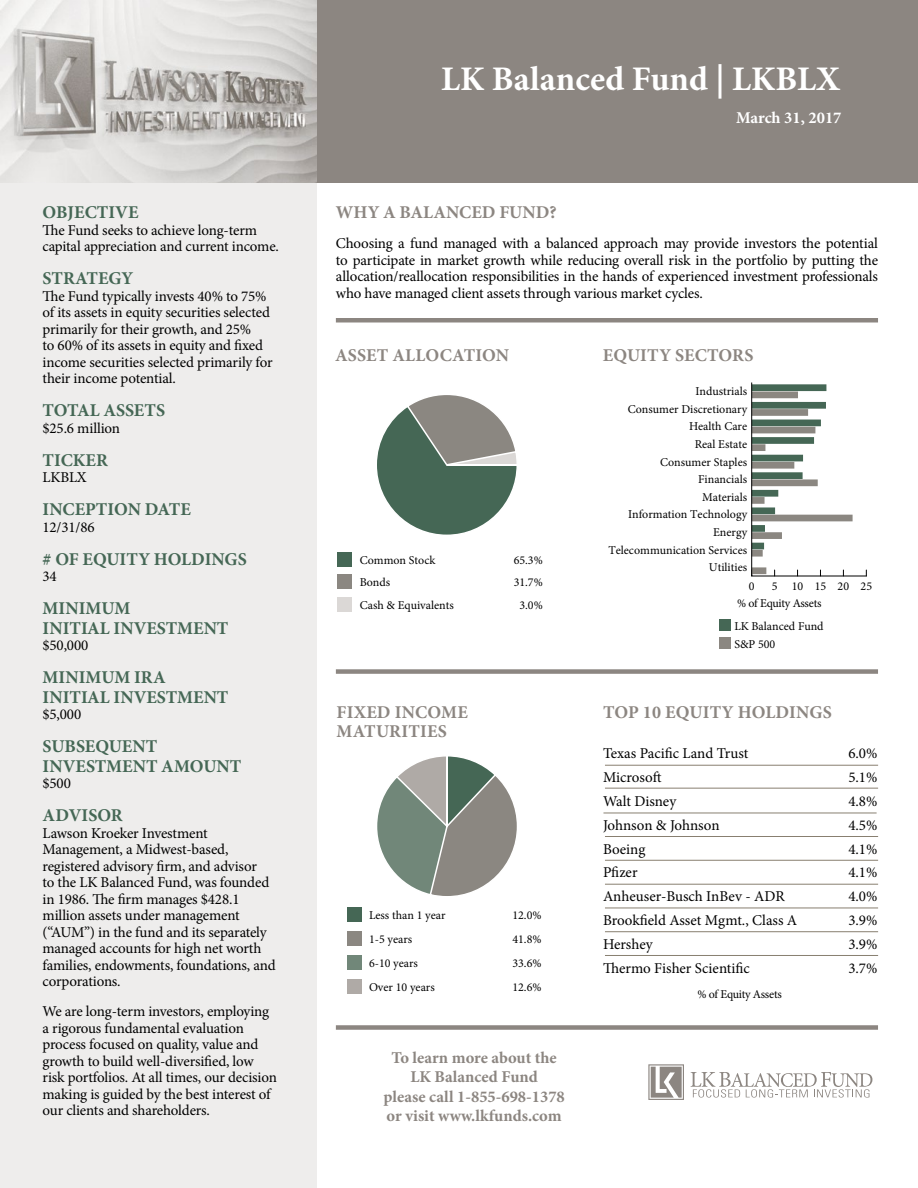
<style>
.page{position:relative;width:918px;height:1188px;background:#fff}
.page>*{position:absolute;margin:0;border:0;box-sizing:border-box;transform-origin:0 0}
.t1{font:700 34.5px "Minion Pro";color:#fff}
.t2{font:700 18px/19.5px "Minion Pro";color:#456755}
.t3{font:700 18px/19.5px "Minion Pro";letter-spacing:.01em;color:#8c8681}
.t4{font:700 16.5px/19.5px "Minion Pro";color:#8c8681;text-align:center}
.t5{font:700 16.5px "Minion Pro";color:#fff}
.t6{font:15px/16.5px "Minion Pro";letter-spacing:-.01em;color:#000}
.t7{font:12px/17.5px "Minion Pro";color:#000;text-align:right}
.t8{font:12px "Minion Pro";letter-spacing:-.02em;color:#000}
</style>
<div class="page">
<svg style="left:648px;top:1064px;width:36px;height:36px"></svg>
<svg style="left:691px;top:1072px;width:181px;height:26px"></svg>
<div style="left:316px;top:0;width:602px;height:183px;background:#8c8681"></div>
<div style="left:0;top:183px;width:316px;height:1005px;background:#eeedec"></div>
<svg style="left:377px;top:395px;width:140px;height:140px"></svg>
<div style="left:337px;top:552px;width:15px;height:15px;background:#456755"></div>
<div style="left:337px;top:574px;width:15px;height:15px;background:#8b8781"></div>
<div style="left:337px;top:597px;width:15px;height:15px;background:#dbd8d6"></div>
<div style="left:752px;top:384px;width:74px;height:7px;background:#456755"></div>
<div style="left:752px;top:392px;width:46px;height:6px;background:#8b8781"></div>
<div style="left:752px;top:402px;width:74px;height:7px;background:#456755"></div>
<div style="left:752px;top:409px;width:56px;height:7px;background:#8b8781"></div>
<div style="left:752px;top:420px;width:69px;height:6px;background:#456755"></div>
<div style="left:752px;top:427px;width:63px;height:6px;background:#8b8781"></div>
<div style="left:752px;top:437px;width:62px;height:7px;background:#456755"></div>
<div style="left:752px;top:444px;width:13px;height:7px;background:#8b8781"></div>
<div style="left:752px;top:455px;width:51px;height:6px;background:#456755"></div>
<div style="left:752px;top:462px;width:42px;height:7px;background:#8b8781"></div>
<div style="left:752px;top:472px;width:51px;height:7px;background:#456755"></div>
<div style="left:752px;top:479px;width:66px;height:7px;background:#8b8781"></div>
<div style="left:752px;top:490px;width:26px;height:7px;background:#456755"></div>
<div style="left:752px;top:497px;width:13px;height:7px;background:#8b8781"></div>
<div style="left:752px;top:507px;width:23px;height:7px;background:#456755"></div>
<div style="left:752px;top:515px;width:101px;height:6px;background:#8b8781"></div>
<div style="left:752px;top:525px;width:13px;height:7px;background:#456755"></div>
<div style="left:752px;top:532px;width:30px;height:7px;background:#8b8781"></div>
<div style="left:752px;top:543px;width:12px;height:6px;background:#456755"></div>
<div style="left:752px;top:550px;width:11px;height:7px;background:#8b8781"></div>
<div style="left:752px;top:567px;width:14px;height:7px;background:#8b8781"></div>
<hr style="left:751px;top:576px;width:116px;height:1px;background:#000">
<hr style="left:751px;top:382px;width:1px;height:194px;background:#000">
<div style="left:719px;top:620px;width:12px;height:12px;background:#456755"></div>
<div style="left:719px;top:638px;width:12px;height:12px;background:#8b8781"></div>
<hr style="left:605px;top:765px;width:273px;height:1px;background:#887f70">
<hr style="left:605px;top:788px;width:273px;height:1px;background:#887f70">
<hr style="left:603px;top:813px;width:274px;height:1px;background:#887f70">
<hr style="left:605px;top:836px;width:273px;height:1px;background:#887f70">
<hr style="left:605px;top:860px;width:273px;height:1px;background:#887f70">
<hr style="left:605px;top:884px;width:273px;height:1px;background:#887f70">
<hr style="left:605px;top:908px;width:273px;height:1px;background:#887f70">
<hr style="left:605px;top:931px;width:273px;height:1px;background:#887f70">
<hr style="left:605px;top:955px;width:273px;height:1px;background:#887f70">
<svg style="left:377px;top:756px;width:140px;height:140px"></svg>
<div style="left:347px;top:907px;width:15px;height:15px;background:#456755"></div>
<div style="left:347px;top:931px;width:15px;height:15px;background:#8b8781"></div>
<div style="left:347px;top:955px;width:15px;height:15px;background:#718779"></div>
<div style="left:347px;top:979px;width:15px;height:15px;background:#afaaa6"></div>
<img style="left:0;top:0;width:316px;height:183px">
<hr style="left:336px;top:318px;width:542px;height:4px;background:#8c8681">
<div style="left:336px;top:669px;width:542px;height:5px;background:#8c8681"></div>
<div style="left:336px;top:1025px;width:542px;height:5px;background:#8c8681"></div>
<p class="t2" style="left:43px;top:203px;width:97px">OBJECTIVE</p>
<p class="t6" style="left:43px;top:222px;width:238px">The Fund seeks to achieve long-term capital appreciation and current income.</p>
<p class="t2" style="left:43px;top:269px;width:92px">STRATEGY</p>
<p class="t6" style="left:43px;top:288px;width:232px">The Fund typically invests 40% to 75% of its assets in equity securities selected primarily for their growth, and 25%<br>to 60% of its assets in equity and fixed income securities selected primarily for their income potential.</p>
<p class="t2" style="left:43px;top:401px;width:37px">TOTAL</p>
<p class="t2" style="left:104px;top:401px;width:63px">ASSETS</p>
<p class="t6" style="left:43px;top:420px;width:79px">$25.6 million</p>
<p class="t2" style="left:43px;top:450px;width:67px">TICKER</p>
<p class="t6" style="left:43px;top:469px;width:46px">LKBLX</p>
<p class="t2" style="left:43px;top:500px;width:150px">INCEPTION DATE</p>
<p class="t6" style="left:43px;top:519px;width:54px">12/31/86</p>
<p class="t2" style="left:43px;top:549px;width:206px"># OF EQUITY HOLDINGS</p>
<p class="t6" style="left:43px;top:568px;width:16px">34</p>
<p class="t2" style="left:43px;top:599px;width:182px">MINIMUM<br>INITIAL INVESTMENT</p>
<p class="t6" style="left:43px;top:637px;width:47px">$50,000</p>
<p class="t2" style="left:43px;top:668px;width:182px">MINIMUM IRA<br>INITIAL INVESTMENT</p>
<p class="t6" style="left:43px;top:706px;width:40px">$5,000</p>
<p class="t2" style="left:43px;top:737px;width:195px">SUBSEQUENT<br>INVESTMENT AMOUNT</p>
<p class="t6" style="left:43px;top:775px;width:30px">$500</p>
<p class="t2" style="left:43px;top:806px;width:82px">ADVISOR</p>
<p class="t6" style="left:43px;top:825px;width:235px">Lawson Kroeker Investment<br>Management, a Midwest-based, registered advisory firm, and advisor<br>to the LK Balanced Fund, was founded in 1986. The firm manages $428.1 million assets under management (“AUM”) in the fund and its separately managed accounts for high net worth families, endowments, foundations, and corporations.</p>
<p class="t6" style="left:43px;top:1003px;width:236px">We are long-term investors, employing a rigorous fundamental evaluation process focused on quality, value and growth to build well-diversified, low risk portfolios. At all times, our decision making is guided by the best interest of our clients and shareholders.</p>
<h1 class="t1" style="left:441px;top:55px;width:400px">LK BALANCED FUND | LKBLX</h1>
<p class="t5" style="left:736px;top:106px;width:107px">MARCH 31, 2017</p>
<p class="t3" style="left:336px;top:203px;width:77px">WHY A BALA</p>
<p class="t3" style="left:446px;top:203px;width:112px">NCED FUND?</p>
<p class="t6" style="left:336px;top:236px;width:544px;text-align:justify">Choosing a fund managed with a balanced approach may provide investors the potential to participate in market growth while reducing overall risk in the portfolio by putting the allocation/reallocation responsibilities in the hands of experienced investment professionals who have managed client assets through various market cycles.</p>
<p class="t3" style="left:335px;top:345px;width:176px">ASSET ALLOCATION</p>
<p class="t7" style="left:360px;top:551px;width:77px">Common Stock</p>
<p class="t7" style="left:514px;top:551px;width:31px">65.3%</p>
<p class="t7" style="left:360px;top:574px;width:32px">Bonds</p>
<p class="t7" style="left:514px;top:574px;width:31px">31.7%</p>
<p class="t7" style="left:360px;top:596px;width:96px">Cash &amp; Equivalents</p>
<p class="t7" style="left:519px;top:596px;width:25px">3.0%</p>
<p class="t3" style="left:337px;top:702px;width:133px">FIXED INCOME<br>MAT</p>
<p class="t3" style="left:376px;top:721px;width:72px">URITIES</p>
<p class="t7" style="left:369px;top:907px;width:78px">Less than 1 year</p>
<p class="t7" style="left:512px;top:907px;width:31px">12.0%</p>
<p class="t7" style="left:369px;top:931px;width:45px">1-5 years</p>
<p class="t7" style="left:512px;top:931px;width:31px">41.8%</p>
<p class="t7" style="left:369px;top:955px;width:51px">6-10 years</p>
<p class="t7" style="left:512px;top:955px;width:31px">33.6%</p>
<p class="t7" style="left:369px;top:979px;width:67px">Over 10 years</p>
<p class="t7" style="left:512px;top:979px;width:31px">12.6%</p>
<p class="t4" style="left:383px;top:1047px;width:183px">TO LEARN MORE ABOUT THE<br>LK BALANCED FUND<br>PLEASE CALL 1-855-698-1378<br>OR VISIT WWW.LKFUNDS.COM</p>
<p class="t3" style="left:603px;top:345px;width:152px">EQUITY SECTORS</p>
<p class="t7" style="left:608px;top:383px;width:140px">Industrials<br>Consumer Discretionary<br>Health Care<br>Real Estate<br>Consumer Staples<br>Financials<br>Materials<br>Information Technology<br>Energy<br>Telecommunication Services<br>Utilities</p>
<p class="t7" style="left:749px;top:577px;width:7px">0</p>
<p class="t7" style="left:772px;top:577px;width:102px">5 10 15 20 25</p>
<p class="t8" style="left:737px;top:595px;width:86px">% of Equity Assets</p>
<p class="t7" style="left:734px;top:617px;width:91px;line-height:18px;text-align:left">LK Balanced Fund<br>S&amp;P 500</p>
<p class="t3" style="left:603px;top:702px;width:230px">TOP 10 EQUITY HOLDINGS</p>
<p class="t6" style="left:603px;top:745px;width:147px">Texas Pacific Land Trust</p>
<p class="t6" style="left:848px;top:745px;width:31px">6.0%</p>
<p class="t6" style="left:603px;top:769px;width:60px">Microsoft</p>
<p class="t6" style="left:848px;top:769px;width:31px">5.1%</p>
<p class="t6" style="left:603px;top:793px;width:75px">Walt Disney</p>
<p class="t6" style="left:848px;top:793px;width:31px">4.8%</p>
<p class="t6" style="left:603px;top:817px;width:118px">Johnson &amp; Johnson</p>
<p class="t6" style="left:848px;top:817px;width:31px">4.5%</p>
<p class="t6" style="left:603px;top:841px;width:44px">Boeing</p>
<p class="t6" style="left:848px;top:841px;width:31px">4.1%</p>
<p class="t6" style="left:603px;top:864px;width:36px">Pfizer</p>
<p class="t6" style="left:848px;top:864px;width:31px">4.1%</p>
<p class="t6" style="left:603px;top:888px;width:183px">Anheuser-Busch InBev - ADR</p>
<p class="t6" style="left:848px;top:888px;width:31px">4.0%</p>
<p class="t6" style="left:603px;top:912px;width:196px">Brookfield Asset Mgmt., Class A</p>
<p class="t6" style="left:848px;top:912px;width:31px">3.9%</p>
<p class="t6" style="left:603px;top:936px;width:51px">Hershey</p>
<p class="t6" style="left:848px;top:936px;width:31px">3.9%</p>
<p class="t6" style="left:603px;top:960px;width:148px">Thermo Fisher Scientific</p>
<p class="t6" style="left:848px;top:960px;width:31px">3.7%</p>
<p class="t8" style="left:698px;top:986px;width:86px">% of Equity Assets</p>
</div>
